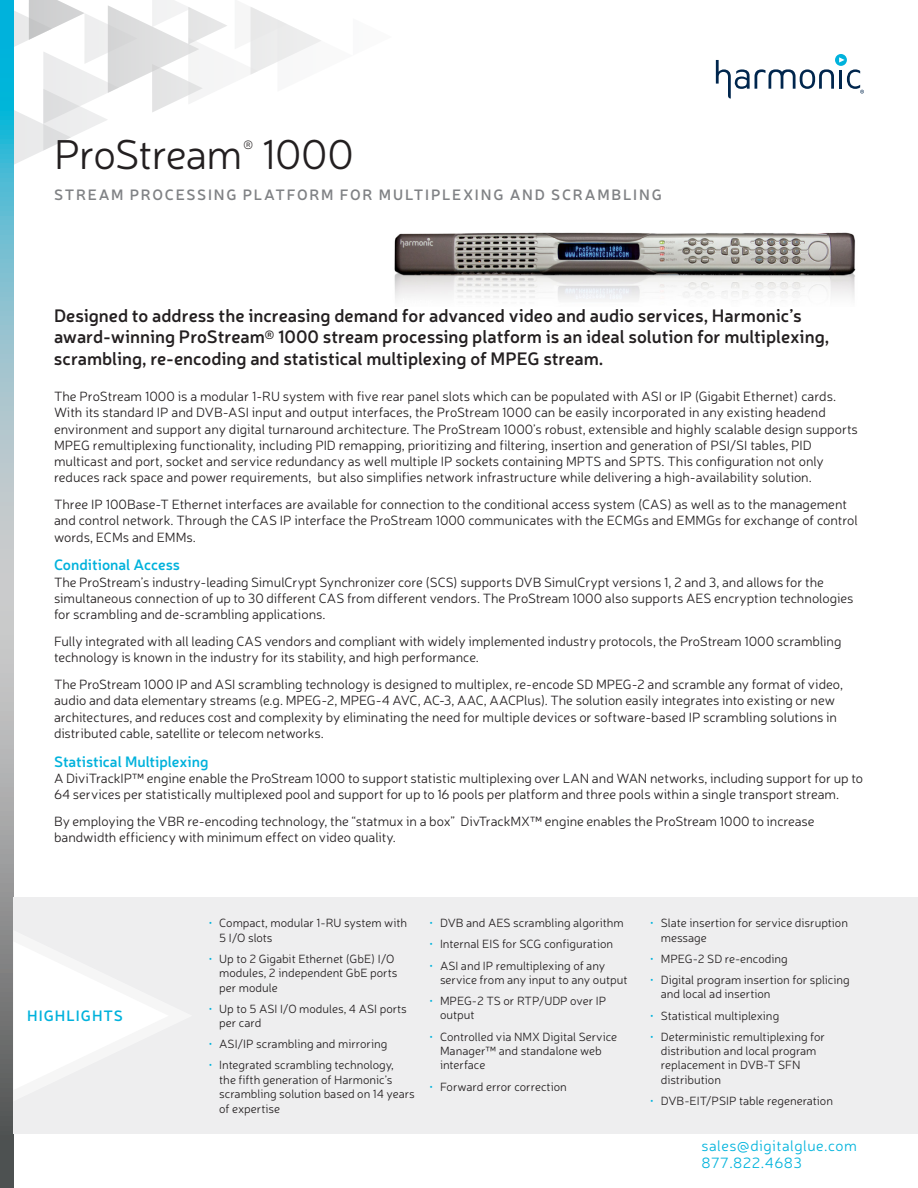
<style>
.page{position:relative;width:918px;height:1188px;background:#fff}
.page>*{position:absolute;margin:0;border:0;box-sizing:border-box;transform-origin:0 0}
.Product_Name{font:300 42px "Neris";letter-spacing:-.02em;color:#231f20}
.Opening_Paragraph{font:600 18px/21.6px "Neris";color:#231f20}
.Product_Category{font:600 15px "Neris";letter-spacing:.115em;color:#808285}
.Subhead{font:600 15px "Neris";color:#00b2dc}
.t1{font:300 15px/17.1px "Neris";letter-spacing:.03em;color:#00b3dc}
.Subhead-2{font:600 15px "Neris";letter-spacing:.07em;color:#00b2dc}
.Body_Text{font:300 13.5px/16.2px "Neris";color:#231f20}
.Product_Name-2{font:300 12.15px "Neris";color:#231f20}
.t2{font:300 12px/14.4px "Neris";color:#231f20}
.s1{color:#00b2dc}
</style>
<div class="page">
<svg style="left:14px;top:0;width:307px;height:164px"></svg>
<svg style="left:835px;top:54px;width:12px;height:12px"></svg>
<svg style="left:716px;top:57px;width:148px;height:42px"></svg>
<svg style="left:0;top:0;width:14px;height:1188px;background:#82a9b2"></svg>
<div style="left:14px;top:897px;width:904px;height:237px;background:#eeeeef"></div>
<svg style="left:14px;top:942px;width:154px;height:148px"></svg>
<img style="left:394px;top:232px;width:462px;height:68px">
<p class="Product_Name" style="left:54px;top:128px;width:190px">ProStream</p>
<p class="Product_Name-2" style="left:244px;top:137px;width:11px">®</p>
<p class="Product_Name" style="left:262px;top:128px;width:93px">1000</p>
<p class="Product_Category" style="left:54px;top:185px;width:609px">STREAM PROCESSING PLATFORM FOR MULTIPLEXING AND SCRAMBLING</p>
<p class="Opening_Paragraph" style="left:54px;top:304px;width:777px">Designed to address the increasing demand for advanced video and audio services, Harmonic’s award-winning ProStream<sup>®</sup> 1000 stream processing platform is an ideal solution for multiplexing, scrambling, re-encoding and statistical multiplexing of MPEG stream.</p>
<p class="Body_Text" style="left:54px;top:388px;width:805px">The ProStream 1000 is a modular 1-RU system with five rear panel slots which can be populated with ASI or IP (Gigabit Ethernet) cards.<br>With its standard IP and DVB-ASI input and output interfaces, the ProStream 1000 can be easily incorporated in any existing headend environment and support any digital turnaround architecture. The ProStream 1000’s robust, extensible and highly scalable design supports MPEG remultiplexing functionality, including PID remapping, prioritizing and filtering, insertion and generation of PSI/SI tables, PID multicast and port, socket and service redundancy as well multiple IP sockets containing MPTS and SPTS. This configuration not only reduces rack space and power requirements, but also simplifies network infrastructure while delivering a high-availability solution.</p>
<p class="Body_Text" style="left:54px;top:496px;width:805px">Three IP 100Base-T Ethernet interfaces are available for connection to the conditional access system (CAS) as well as to the management and control network. Through the CAS IP interface the ProStream 1000 communicates with the ECMGs and EMMGs for exchange of control words, ECMs and EMMs.</p>
<p class="Subhead" style="left:54px;top:555px;width:127px">Conditional Access</p>
<p class="Body_Text" style="left:54px;top:573px;width:801px">The ProStream’s industry-leading SimulCrypt Synchronizer core (SCS) supports DVB SimulCrypt versions 1, 2 and 3, and allows for the simultaneous connection of up to 30 different CAS from different vendors. The ProStream 1000 also supports AES encryption technologies for scrambling and de-scrambling applications.</p>
<p class="Body_Text" style="left:54px;top:633px;width:789px">Fully integrated with all leading CAS vendors and compliant with widely implemented industry protocols, the ProStream 1000 scrambling technology is known in the industry for its stability, and high performance.</p>
<p class="Body_Text" style="left:54px;top:676px;width:791px">The ProStream 1000 IP and ASI scrambling technology is designed to multiplex, re-encode SD MPEG-2 and scramble any format of video, audio and data elementary streams (e.g. MPEG-2, MPEG-4 AVC, AC-3, AAC, AACPlus). The solution easily integrates into existing or new architectures, and reduces cost and complexity by eliminating the need for multiple devices or software-based IP scrambling solutions in distributed cable, satellite or telecom networks.</p>
<p class="Subhead" style="left:54px;top:751px;width:156px">Statistical Multiplexing</p>
<p class="Body_Text" style="left:54px;top:770px;width:810px">A DiviTrackIP™ engine enable the ProStream 1000 to support statistic multiplexing over LAN and WAN networks, including support for up to<br>64 services per statistically multiplexed pool and support for up to 16 pools per platform and three pools within a single transport stream.</p>
<p class="Body_Text" style="left:54px;top:813px;width:762px">By employing the VBR re-encoding technology, the “statmux in a box” DivTrackMX™ engine enables the ProStream 1000 to increase bandwidth efficiency with minimum effect on video quality.</p>
<p class="Subhead-2" style="left:27px;top:1006px;width:98px">HIGHLIGHTS</p>
<p class="t2" style="left:219px;top:916px;width:189px;text-indent:-11px"><span class="s1">•</span> Compact, modular 1-RU system with<br>5 I/O slots</p>
<p class="t2" style="left:219px;top:951px;width:180px;text-indent:-11px"><span class="s1">•</span> Up to 2 Gigabit Ethernet (GbE) I/O modules, 2 independent GbE ports per module</p>
<p class="t2" style="left:219px;top:1001px;width:189px;text-indent:-11px"><span class="s1">•</span> Up to 5 ASI I/O modules, 4 ASI ports per card</p>
<p class="t2" style="left:208px;top:1037px;width:180px"><span class="s1">•</span> ASI/IP scrambling and mirroring</p>
<p class="t2" style="left:219px;top:1058px;width:197px;text-indent:-11px"><span class="s1">•</span> Integrated scrambling technology,<br>the fifth generation of Harmonic’s scrambling solution based on 14 years of expertise</p>
<p class="t2" style="left:429px;top:915px;width:196px"><span class="s1">•</span> DVB and AES scrambling algorithm</p>
<p class="t2" style="left:429px;top:937px;width:185px"><span class="s1">•</span> Internal EIS for SCG configuration</p>
<p class="t2" style="left:440px;top:958px;width:189px;text-indent:-11px"><span class="s1">•</span> ASI and IP remultiplexing of any service from any input to any output</p>
<p class="t2" style="left:440px;top:993px;width:168px;text-indent:-11px"><span class="s1">•</span> MPEG-2 TS or RTP/UDP over IP output</p>
<p class="t2" style="left:440px;top:1029px;width:179px;text-indent:-11px"><span class="s1">•</span> Controlled via NMX Digital Service<br>Manager™ and standalone web interface</p>
<p class="t2" style="left:429px;top:1079px;width:139px"><span class="s1">•</span> Forward error correction</p>
<p class="t2" style="left:661px;top:916px;width:189px;text-indent:-11px"><span class="s1">•</span> Slate insertion for service disruption message</p>
<p class="t2" style="left:650px;top:951px;width:139px"><span class="s1">•</span> MPEG-2 SD re-encoding</p>
<p class="t2" style="left:661px;top:972px;width:190px;text-indent:-11px"><span class="s1">•</span> Digital program insertion for splicing and local ad insertion</p>
<p class="t2" style="left:650px;top:1008px;width:131px"><span class="s1">•</span> Statistical multiplexing</p>
<p class="t2" style="left:661px;top:1029px;width:166px;text-indent:-11px"><span class="s1">•</span> Deterministic remultiplexing for distribution and local program replacement in DVB-T SFN distribution</p>
<p class="t2" style="left:650px;top:1093px;width:185px"><span class="s1">•</span> DVB-EIT/PSIP table regeneration</p>
<p class="t1" style="left:702px;top:1136px;width:157px">sales@digitalglue.com<br>877.822.4683</p>
</div>
